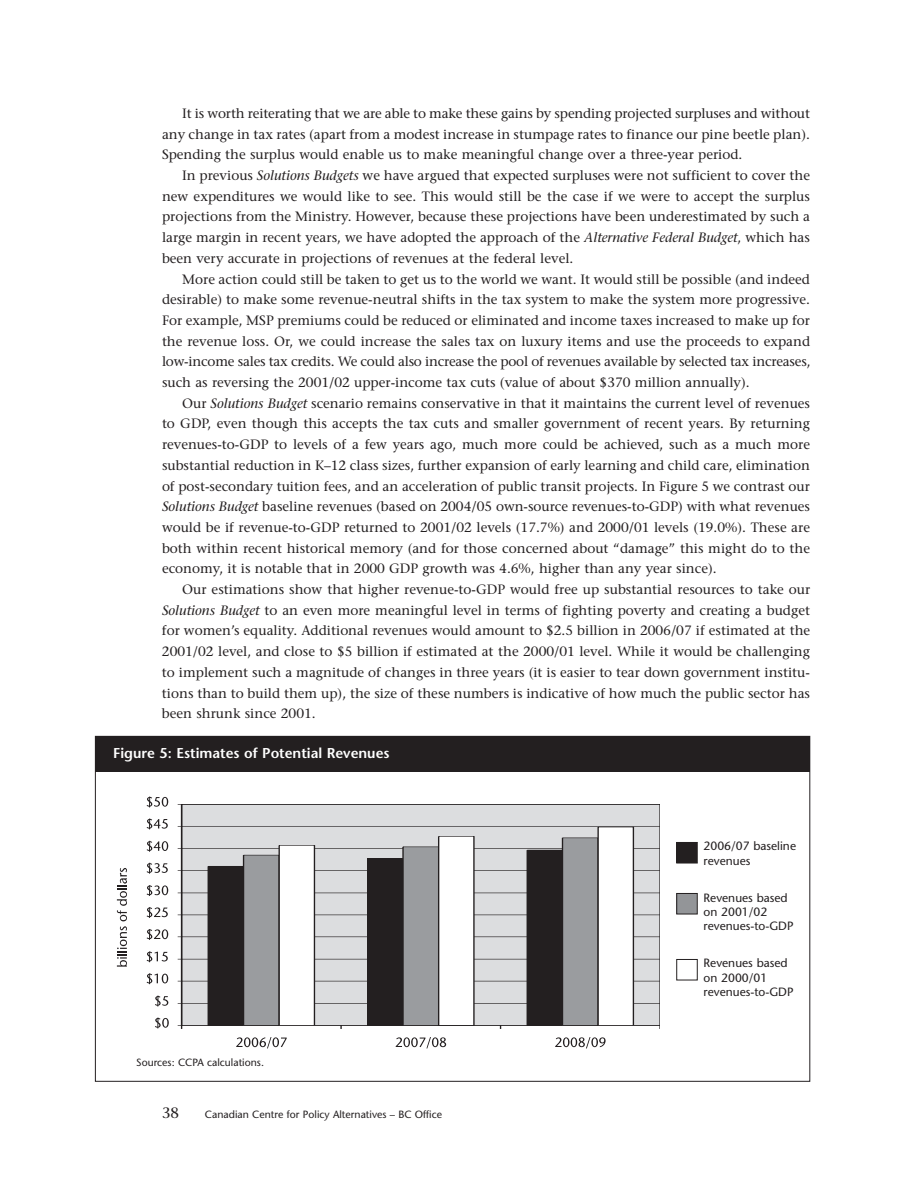
<style>
.page{position:relative;width:918px;height:1188px;background:#fff}
.page>*{position:absolute;margin:0;border:0;box-sizing:border-box;transform-origin:0 0}
.t1{font:15px "Stone Serif";color:#231f20}
.t2{font:600 14.25px "Stone Sans";color:#fff}
.t3{font:13.5px/20.7px "Stone Serif";color:#231f20;text-align:justify}
.t4{font:12px/14.4px "Stone Sans";color:#231f20}
.t5{font:10.5px "Stone Sans";color:#231f20}
.s1{font-style:italic}
</style>
<div class="page">
<div style="left:182px;top:804px;width:478px;height:221px;background:#dcdddf"></div>
<hr style="left:182px;top:1003px;width:478px;height:1px;background:#231f20">
<hr style="left:182px;top:981px;width:478px;height:1px;background:#231f20">
<hr style="left:182px;top:959px;width:478px;height:1px;background:#231f20">
<hr style="left:182px;top:937px;width:478px;height:1px;background:#231f20">
<hr style="left:182px;top:915px;width:478px;height:1px;background:#231f20">
<hr style="left:182px;top:893px;width:478px;height:1px;background:#231f20">
<hr style="left:182px;top:870px;width:478px;height:1px;background:#231f20">
<hr style="left:182px;top:848px;width:478px;height:1px;background:#231f20">
<hr style="left:182px;top:826px;width:478px;height:1px;background:#231f20">
<hr style="left:182px;top:804px;width:478px;height:1px;background:#231f20">
<div style="left:208px;top:866px;width:36px;height:159px;background:#231f20"></div>
<div style="left:368px;top:858px;width:35px;height:167px;background:#231f20"></div>
<div style="left:527px;top:850px;width:35px;height:175px;background:#231f20"></div>
<div style="left:244px;top:855px;width:35px;height:170px;background:#9a9c9f"></div>
<div style="left:243px;top:855px;width:36px;height:171px;border:1px solid #231f20"></div>
<div style="left:403px;top:847px;width:36px;height:178px;background:#9a9c9f"></div>
<div style="left:403px;top:847px;width:36px;height:179px;border:1px solid #231f20"></div>
<div style="left:562px;top:838px;width:36px;height:187px;background:#9a9c9f"></div>
<div style="left:562px;top:838px;width:36px;height:188px;border:1px solid #231f20"></div>
<div style="left:279px;top:845px;width:35px;height:180px;background:#fff"></div>
<div style="left:279px;top:845px;width:36px;height:181px;border:1px solid #231f20"></div>
<div style="left:439px;top:836px;width:35px;height:189px;background:#fff"></div>
<div style="left:438px;top:836px;width:36px;height:190px;border:1px solid #231f20"></div>
<div style="left:598px;top:827px;width:35px;height:198px;background:#fff"></div>
<div style="left:598px;top:827px;width:36px;height:199px;border:1px solid #231f20"></div>
<hr style="left:181px;top:804px;width:1px;height:221px;background:#231f20">
<hr style="left:182px;top:1025px;width:478px;height:1px;background:#231f20">
<svg style="left:155px;top:1018px;width:14px;height:10px"></svg>
<svg style="left:155px;top:996px;width:13px;height:10px"></svg>
<svg style="left:147px;top:973px;width:21px;height:11px"></svg>
<svg style="left:147px;top:951px;width:21px;height:11px"></svg>
<svg style="left:147px;top:929px;width:21px;height:11px"></svg>
<svg style="left:147px;top:907px;width:21px;height:11px"></svg>
<svg style="left:147px;top:885px;width:21px;height:11px"></svg>
<svg style="left:147px;top:863px;width:21px;height:11px"></svg>
<svg style="left:147px;top:841px;width:21px;height:11px"></svg>
<svg style="left:147px;top:818px;width:21px;height:11px"></svg>
<svg style="left:147px;top:797px;width:21px;height:10px"></svg>
<svg style="left:236px;top:1037px;width:51px;height:11px"></svg>
<svg style="left:396px;top:1037px;width:50px;height:11px"></svg>
<svg style="left:555px;top:1037px;width:51px;height:11px"></svg>
<svg style="left:117px;top:868px;width:10px;height:99px"></svg>
<div style="left:95px;top:736px;width:715px;height:36px;background:#231f20"></div>
<div style="left:677px;top:842px;width:20px;height:21px;background:#231f20"></div>
<div style="left:676px;top:842px;width:22px;height:21px;border:1px solid #231f20"></div>
<div style="left:676px;top:959px;width:22px;height:21px;border:1px solid #231f20"></div>
<div style="left:677px;top:893px;width:20px;height:21px;background:#939598"></div>
<div style="left:676px;top:893px;width:22px;height:21px;border:1px solid #231f20"></div>
<p class="t3" style="left:162px;top:104px;width:650px;text-indent:20px">It is worth reiterating that we are able to make these gains by spending projected surpluses and without any change in tax rates (apart from a modest increase in stumpage rates to finance our pine beetle plan).<br>Spending the surplus would enable us to make meaningful change over a three-year period.</p>
<p class="t3" style="left:162px;top:166px;width:650px;text-indent:20px">In previous <span class="s1">Solutions Budgets</span> we have argued that expected surpluses were not sufficient to cover the new expenditures we would like to see. This would still be the case if we were to accept the surplus projections from the Ministry. However, because these projections have been underestimated by such a large margin in recent years, we have adopted the approach of the <span class="s1">Alternative Federal Budget</span>, which has been very accurate in projections of revenues at the federal level.</p>
<p class="t3" style="left:162px;top:270px;width:650px;text-indent:20px">More action could still be taken to get us to the world we want. It would still be possible (and indeed desirable) to make some revenue-neutral shifts in the tax system to make the system more progressive.<br>For example, MSP premiums could be reduced or eliminated and income taxes increased to make up for the revenue loss. Or, we could increase the sales tax on luxury items and use the proceeds to expand low-income sales tax credits. We could also increase the pool of revenues available by selected tax increases, such as reversing the 2001/02 upper-income tax cuts (value of about $370 million annually).</p>
<p class="t3" style="left:162px;top:394px;width:650px;text-indent:20px">Our <span class="s1">Solutions Budget</span> scenario remains conservative in that it maintains the current level of revenues to GDP, even though this accepts the tax cuts and smaller government of recent years. By returning revenues-to-GDP to levels of a few years ago, much more could be achieved, such as a much more substantial reduction in K–12 class sizes, further expansion of early learning and child care, elimination of post-secondary tuition fees, and an acceleration of public transit projects. In Figure 5 we contrast our <span class="s1">Solutions Budget</span> baseline revenues (based on 2004/05 own-source revenues-to-GDP) with what revenues would be if revenue-to-GDP returned to 2001/02 levels (17.7%) and 2000/01 levels (19.0%). These are both within recent historical memory (and for those concerned about “damage” this might do to the economy, it is notable that in 2000 GDP growth was 4.6%, higher than any year since).</p>
<p class="t3" style="left:162px;top:580px;width:650px;text-indent:20px">Our estimations show that higher revenue-to-GDP would free up substantial resources to take our <span class="s1">Solutions Budget</span> to an even more meaningful level in terms of fighting poverty and creating a budget for women’s equality. Additional revenues would amount to $2.5 billion in 2006/07 if estimated at the 2001/02 level, and close to $5 billion if estimated at the 2000/01 level. While it would be challenging to implement such a magnitude of changes in three years (it is easier to tear down government institu&shy;tions than to build them up), the size of these numbers is indicative of how much the public sector has been shrunk since 2001.</p>
<p class="t2" style="left:113px;top:747px;width:278px">Figure 5: Estimates of Potential Revenues</p>
<p class="t5" style="left:136px;top:1058px;width:129px">Sources: CCPA calculations.</p>
<p class="t1" style="left:162px;top:1107px;width:19px">38</p>
<p class="t5" style="left:205px;top:1110px;width:239px">Canadian Centre for Policy Alternatives – BC Office</p>
<p class="t4" style="left:704px;top:840px;width:94px">2006/07 baseline revenues</p>
<p class="t4" style="left:704px;top:892px;width:91px">Revenues based on 2001/02 revenues-to-GDP</p>
<p class="t4" style="left:704px;top:957px;width:91px">Revenues based on 2000/01 revenues-to-GDP</p>
</div>
